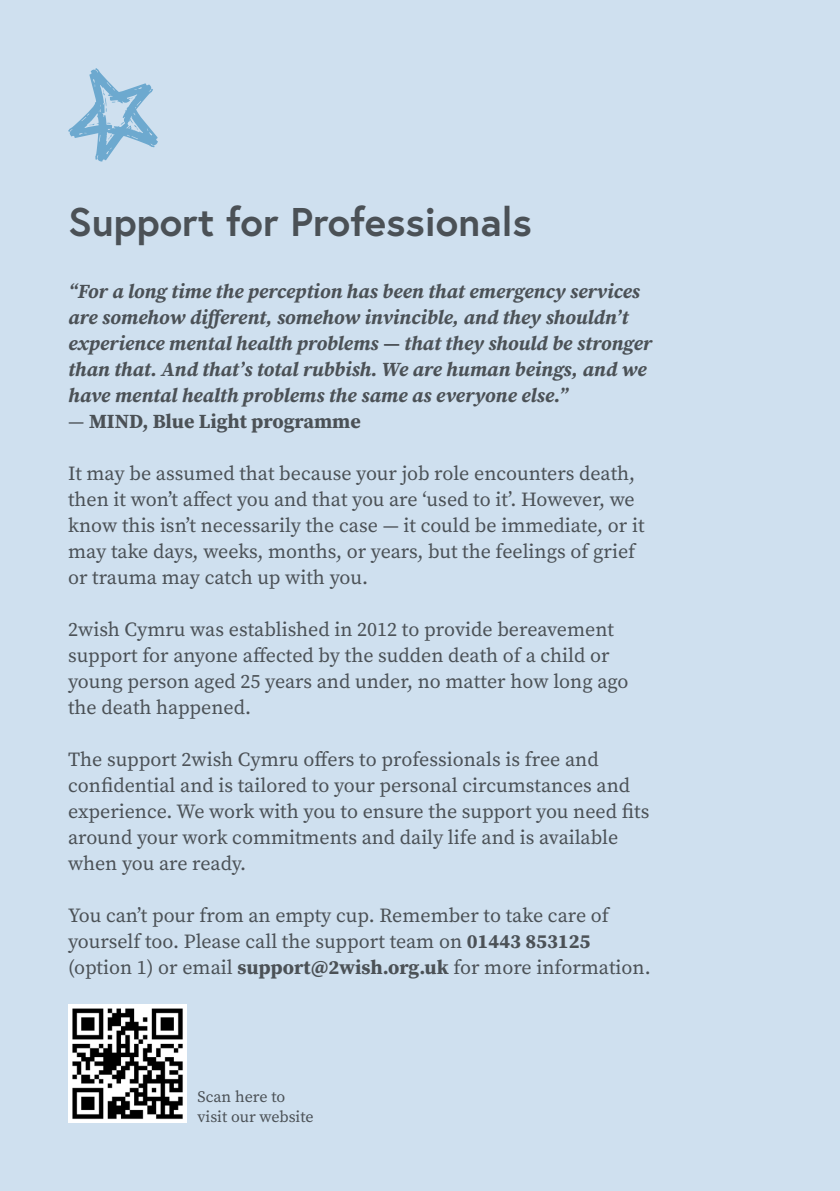
<style>
.page{position:relative;width:840px;height:1191px;background:#fff}
.page>*{position:absolute;margin:0;border:0;box-sizing:border-box;transform-origin:0 0}
.t1{font:700 40px "Europa";color:#4b5156}
.t2{font:20px/26px "Source Serif Pro";color:#4b5156}
.t3{font:italic 700 20px/26px "Source Serif Pro";color:#4b5156}
.t4{font:700 20px "Source Serif Pro";color:#4b5156}
.t5{font:16px/20px "Source Serif Pro";color:#4b5156}
.s1{font-weight:400}
.s2{font-weight:700}
</style>
<div class="page">
<div style="left:0;top:0;width:839px;height:1191px;background:#cfe0ef"></div>
<svg style="left:68px;top:68px;width:90px;height:94px"></svg>
<img style="left:68px;top:1004px;width:119px;height:119px">
<p class="t1" style="left:68px;top:195px;width:465px">Support for Professionals</p>
<p class="t3" style="left:68px;top:278px;width:585px">“For a long time the perception has been that emergency services are somehow different, somehow invincible, and they shouldn’t experience mental health problems — that they should be stronger than that. And that’s total rubbish. We are human beings, and we have mental health problems the same as everyone else.”</p>
<p class="t4" style="left:68px;top:407px;width:294px"><span class="s1">—</span> MIND, Blue Light programme</p>
<p class="t2" style="left:68px;top:460px;width:577px">It may be assumed that because your job role encounters death, then it won’t affect you and that you are ‘used to it’. However, we know this isn’t necessarily the case — it could be immediate, or it may take days, weeks, months, or years, but the feelings of grief or trauma may catch up with you.</p>
<p class="t2" style="left:68px;top:616px;width:561px">2wish Cymru was established in 2012 to provide bereavement support for anyone affected by the sudden death of a child or young person aged 25 years and under, no matter how long ago the death happened.</p>
<p class="t2" style="left:68px;top:746px;width:582px">The support 2wish Cymru offers to professionals is free and confidential and is tailored to your personal circumstances and experience. We work with you to ensure the support you need fits around your work commitments and daily life and is available when you are ready.</p>
<p class="t2" style="left:68px;top:902px;width:583px">You can’t pour from an empty cup. Remember to take care of yourself too. Please call the support team on <span class="s2">01443 853125 </span>(option 1) or email <span class="s2">support@2wish.org.uk</span> for more information.</p>
<p class="t5" style="left:197px;top:1086px;width:118px">Scan here to visit our website</p>
</div>
